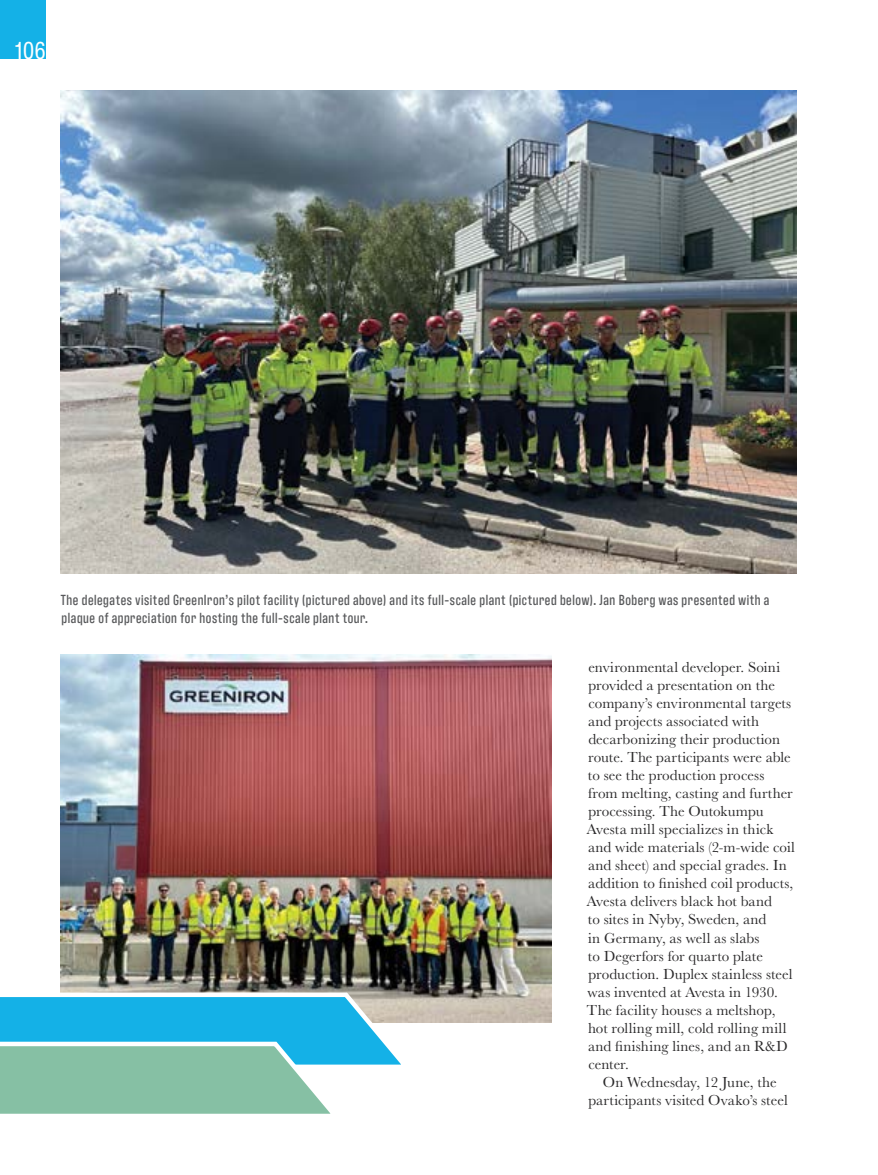
<style>
.page{position:relative;width:878px;height:1175px;background:#fff}
.page>*{position:absolute;margin:0;border:0;box-sizing:border-box;transform-origin:0 0}
.t1{font:24px "Helvetica Now Text Cn";color:#fff}
.t2{font:15px/18px "Baskerville URW";letter-spacing:.005em;color:#292829}
.t3{font:500 15px/18px "Antarctican Headline";letter-spacing:.035em;color:#58595b}
</style>
<div class="page">
<div style="left:0;top:0;width:45px;height:58px;background:#14b1e7"></div>
<img style="left:61px;top:654px;width:490px;height:368px">
<img style="left:61px;top:90px;width:735px;height:484px">
<svg style="left:0;top:990px;width:415px;height:124px"></svg>
<h1 class="t1" style="left:15px;top:34px;width:33px">106</h1>
<p class="t3" style="left:61px;top:590px;width:710px">The delegates visited GreenIron’s pilot facility (pictured above) and its full-scale plant (pictured below). Jan Boberg was presented with a plaque of appreciation for hosting the full-scale plant tour.</p>
<p class="t2" style="left:587px;top:658px;width:210px">environmental developer. Soini provided a presentation on the company’s environmental targets and projects associated with decarbonizing their production route. The participants were able to see the production process from melting, casting and further processing. The Outokumpu<br>Avesta mill specializes in thick and wide materials (2-m-wide coil and sheet) and special grades. In addition to finished coil products,<br>Avesta delivers black hot band<br>to sites in Nyby, Sweden, and<br>in Germany, as well as slabs<br>to Degerfors for quarto plate production. Duplex stainless steel was invented at Avesta in 1930.<br>The facility houses a meltshop, hot rolling mill, cold rolling mill and finishing lines, and an R&amp;D center.</p>
<p class="t2" style="left:588px;top:1072px;width:201px;text-align:center">On Wednesday, 12 June, the participants visited Ovako’s steel</p>
</div>
